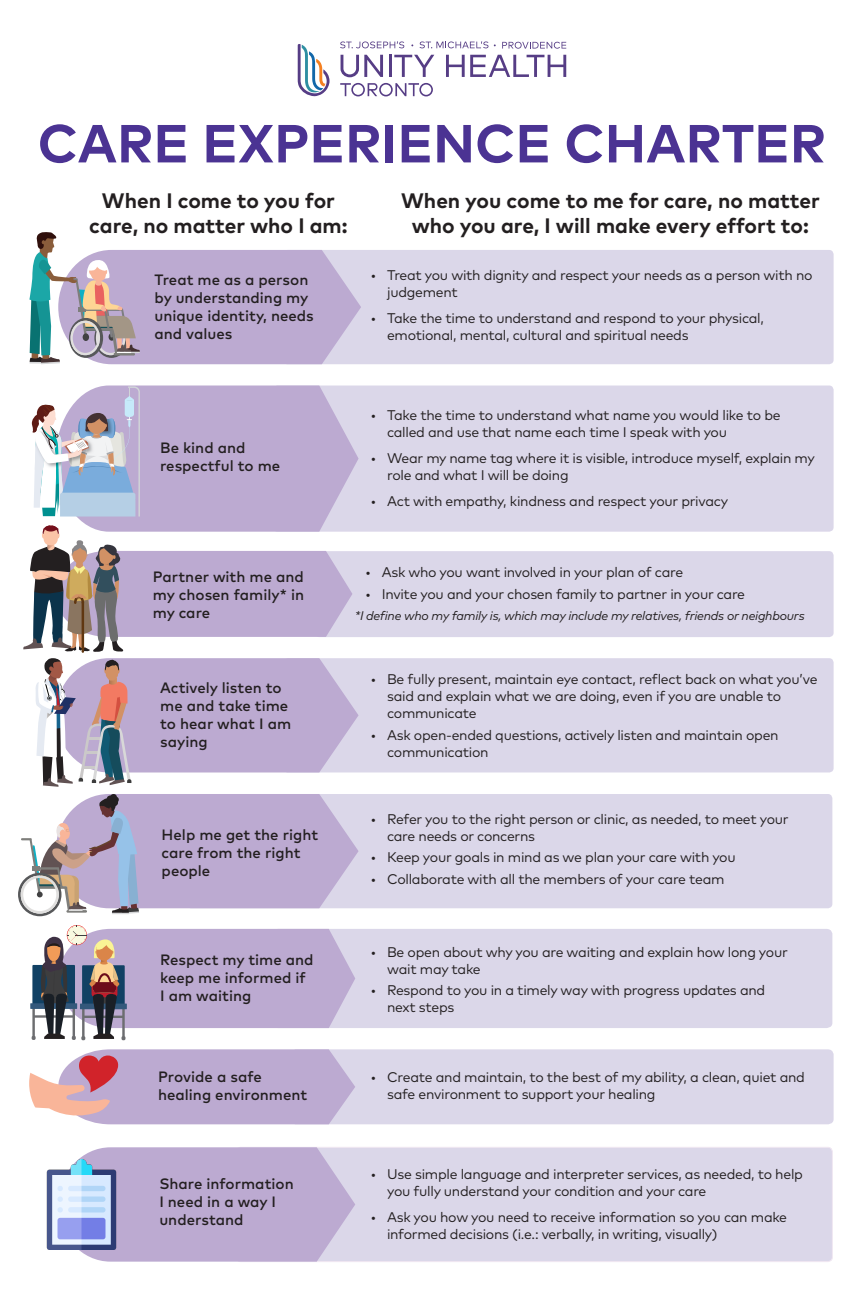
<style>
.page{position:relative;width:864px;height:1296px;background:#fff}
.page>*{position:absolute;margin:0;border:0;box-sizing:border-box;transform-origin:0 0}
.t1{font:700 53.5px "Mark Pro";color:#4b3393}
.Paragraph_Style_1{font:700 20.9px/25.1px "Mark Pro";color:#231f20;text-align:center}
.Patient_Value{font:500 15px/18px "Mark Pro";color:#231f20}
.t2{font:14px/17px "Mark Pro";letter-spacing:-.02em;color:#231f20}
.Hospital_Staff_wide{font:italic 12.5px "Mark Pro";letter-spacing:-.02em;color:#231f20}
</style>
<div class="page">
<div style="left:284px;top:658px;width:550px;height:115px;background:#dbd7e9;border-radius:4px"></div>
<div style="left:283px;top:250px;width:551px;height:114px;background:#dbd7e9;border-radius:4px"></div>
<div style="left:187px;top:794px;width:645px;height:114px;background:#dbd7e9;border-radius:4px"></div>
<div style="left:236px;top:1147px;width:596px;height:115px;background:#dbd7e9;border-radius:4px"></div>
<div style="left:236px;top:1147px;width:597px;height:115px;border:1px solid #b585bb;border-radius:4px"></div>
<div style="left:355px;top:929px;width:477px;height:99px;background:#dbd7e9"></div>
<svg style="left:79px;top:1147px;width:276px;height:115px;background:#bfaed3"></svg>
<img style="left:46px;top:1159px;width:81px;height:91px">
<svg style="left:29px;top:1049px;width:805px;height:75px;background:#d3c7dd"></svg>
<svg style="left:29px;top:232px;width:332px;height:132px"></svg>
<div style="left:273px;top:386px;width:561px;height:146px;background:#dbd7e9;border-radius:4px"></div>
<div style="left:30px;top:1003px;width:47px;height:6px;background:#33587b"></div>
<svg style="left:32px;top:925px;width:323px;height:115px"></svg>
<svg style="left:18px;top:794px;width:341px;height:122px"></svg>
<div style="left:315px;top:551px;width:519px;height:86px;background:#dbd7e9;border-radius:4px"></div>
<hr style="left:82px;top:601px;width:2px;height:52px;background:#603711">
<svg style="left:23px;top:386px;width:336px;height:266px"></svg>
<svg style="left:340px;top:41px;width:64px;height:7px"></svg>
<svg style="left:502px;top:42px;width:64px;height:7px"></svg>
<svg style="left:420px;top:41px;width:68px;height:7px"></svg>
<svg style="left:298px;top:44px;width:32px;height:52px"></svg>
<svg style="left:446px;top:55px;width:120px;height:22px"></svg>
<hr style="left:389px;top:55px;width:2px;height:22px;background:#563d85">
<svg style="left:394px;top:55px;width:40px;height:22px"></svg>
<svg style="left:341px;top:55px;width:42px;height:22px"></svg>
<svg style="left:340px;top:83px;width:93px;height:13px"></svg>
<svg style="left:35px;top:658px;width:324px;height:129px"></svg>
<p class="t1" style="left:38px;top:103px;width:790px">CARE EXPERIENCE CHARTER</p>
<p class="Paragraph_Style_1" style="left:89px;top:186px;width:260px">When I come to you for care, no matter who I am:</p>
<p class="Paragraph_Style_1" style="left:401px;top:186px;width:420px">When you come to me for care, no matter who you are, I will make every effort to:</p>
<p class="Patient_Value" style="left:155px;top:269px;width:161px">Treat me as a person by understanding my unique identity, needs and values</p>
<p class="Patient_Value" style="left:160px;top:438px;width:122px">Be kind and respectful to me</p>
<p class="Patient_Value" style="left:153px;top:566px;width:153px;text-align:justify">Partner with me and my chosen family* in my care</p>
<p class="Patient_Value" style="left:160px;top:678px;width:133px">Actively listen to me and take time to hear what I am saying</p>
<p class="Patient_Value" style="left:162px;top:825px;width:158px">Help me get the right care from the right people</p>
<p class="Patient_Value" style="left:160px;top:949px;width:155px">Respect my time and keep me informed if<br>I am waiting</p>
<p class="Patient_Value" style="left:158px;top:1067px;width:151px">Provide a safe healing environment</p>
<p class="Patient_Value" style="left:159px;top:1174px;width:136px">Share information<br>I need in a way I understand</p>
<p class="t2" style="left:387px;top:265px;width:427px;text-indent:-16px">• Treat you with dignity and respect your needs as a person with no judgement</p>
<p class="t2" style="left:387px;top:308px;width:378px;text-indent:-16px">• Take the time to understand and respond to your physical, emotional, mental, cultural and spiritual needs</p>
<p class="t2" style="left:387px;top:406px;width:395px;text-indent:-16px">• Take the time to understand what name you would like to be called and use that name each time I speak with you</p>
<p class="t2" style="left:387px;top:449px;width:429px;text-indent:-16px">• Wear my name tag where it is visible, introduce myself, explain my role and what I will be doing</p>
<p class="t2" style="left:371px;top:492px;width:359px">• Act with empathy, kindness and respect your privacy</p>
<p class="t2" style="left:365px;top:563px;width:319px">• Ask who you want involved in your plan of care</p>
<p class="t2" style="left:365px;top:584px;width:381px">• Invite you and your chosen family to partner in your care</p>
<p class="Hospital_Staff_wide" style="left:355px;top:606px;width:451px">*I define who my family is, which may include my relatives, friends or neighbours</p>
<p class="t2" style="left:387px;top:670px;width:432px;text-indent:-16px">• Be fully present, maintain eye contact, reflect back on what you’ve said and explain what we are doing, even if you are unable to communicate</p>
<p class="t2" style="left:387px;top:725px;width:393px;text-indent:-16px">• Ask open-ended questions, actively listen and maintain open communication</p>
<p class="t2" style="left:387px;top:809px;width:403px;text-indent:-16px">• Refer you to the right person or clinic, as needed, to meet your care needs or concerns</p>
<p class="t2" style="left:371px;top:848px;width:367px">• Keep your goals in mind as we plan your care with you</p>
<p class="t2" style="left:371px;top:870px;width:355px">• Collaborate with all the members of your care team</p>
<p class="t2" style="left:387px;top:942px;width:402px;text-indent:-16px">• Be open about why you are waiting and explain how long your wait may take</p>
<p class="t2" style="left:387px;top:981px;width:380px;text-indent:-16px">• Respond to you in a timely way with progress updates and next steps</p>
<p class="t2" style="left:387px;top:1067px;width:419px;text-indent:-16px">• Create and maintain, to the best of my ability, a clean, quiet and safe environment to support your healing</p>
<p class="t2" style="left:387px;top:1164px;width:417px;text-indent:-16px">• Use simple language and interpreter services, as needed, to help you fully understand your condition and your care</p>
<p class="t2" style="left:387px;top:1207px;width:402px;text-indent:-16px">• Ask you how you need to receive information so you can make informed decisions (i.e.: verbally, in writing, visually)</p>
</div>
